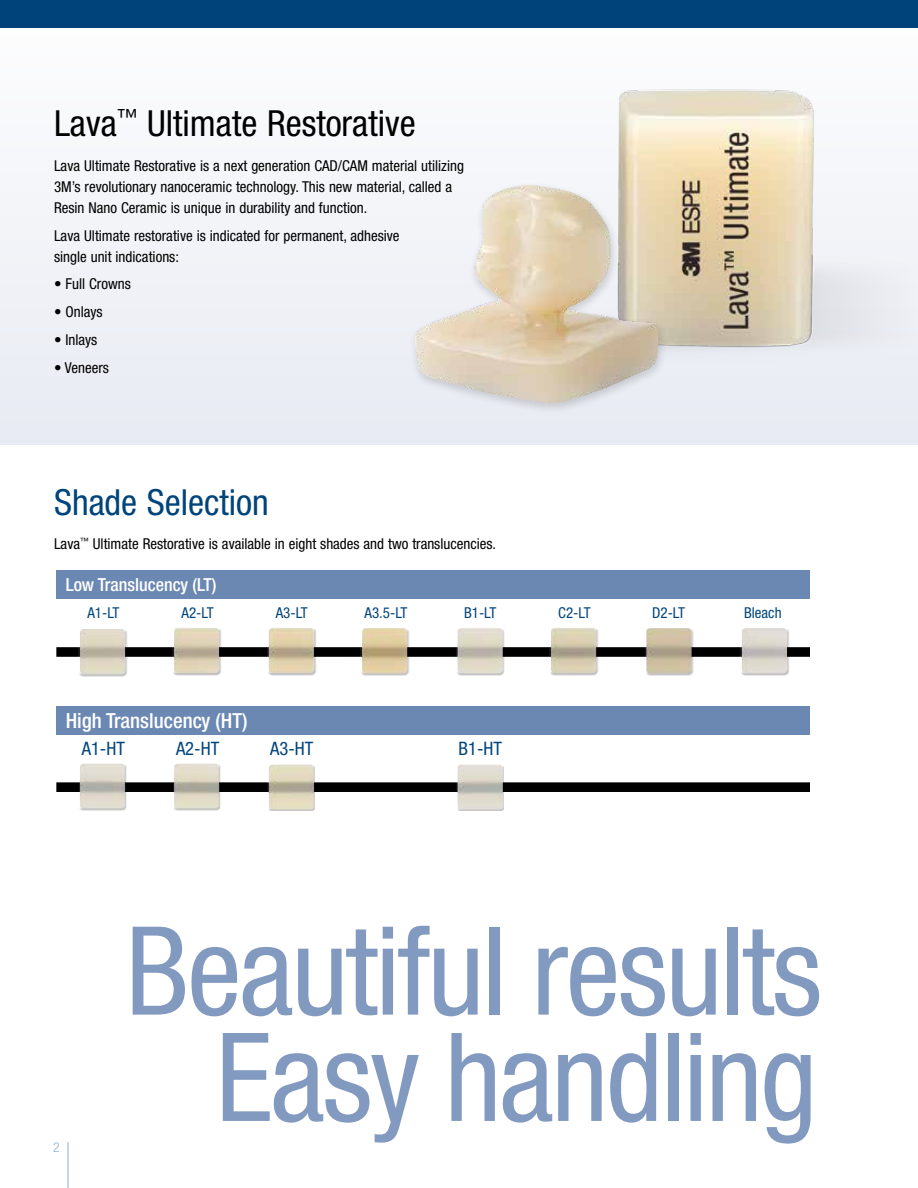
<style>
.page{position:relative;width:918px;height:1188px;background:#fff}
.page>*{position:absolute;margin:0;border:0;box-sizing:border-box;transform-origin:0 0}
.t1{font:condensed 123.15px/106.4px "Helvetica Neue";letter-spacing:-.02em;color:#839ac0;text-align:right}
.t2{font:condensed 36px "Helvetica Neue";color:#000}
.t3{font:condensed 36px "Helvetica Neue";color:#00447c}
.t4{font:500 condensed 20.85px "Helvetica Neue";color:#fff}
.t5{font:condensed 18.45px "Helvetica Neue";color:#00447c}
.t6{font:500 condensed 18px "Helvetica Neue";color:#fff}
.t7{font:condensed 15px/21px "Helvetica Neue";color:#000}
.t8{font:condensed 15px "Helvetica Neue";color:#00447c}
.t9{font:300 condensed 13.5px "Helvetica Neue";color:#8eaed4}
</style>
<div class="page">
<div style="left:0;top:0;width:918px;height:445px;background:#f4f5f9"></div>
<div style="left:0;top:0;width:918px;height:28px;background:#00447c"></div>
<hr style="left:68px;top:1142px;width:1px;height:46px;background:#8eaed4">
<img style="left:618px;top:89px;width:300px;height:321px">
<div style="left:409px;top:181px;width:259px;height:233px;background:#000;opacity:.15"></div>
<img style="left:415px;top:185px;width:243px;height:218px">
<div style="left:56px;top:782px;width:754px;height:10px;background:#000"></div>
<div style="left:79px;top:763px;width:47px;height:44px;background:#fff;opacity:.25"></div>
<div style="left:79px;top:765px;width:47px;height:45px;background:#000;opacity:.25"></div>
<div style="left:173px;top:763px;width:47px;height:44px;background:#fff;opacity:.25"></div>
<div style="left:173px;top:765px;width:47px;height:45px;background:#000;opacity:.25"></div>
<div style="left:268px;top:764px;width:47px;height:44px;background:#fff;opacity:.25"></div>
<div style="left:268px;top:765px;width:47px;height:46px;background:#000;opacity:.25"></div>
<div style="left:456px;top:764px;width:48px;height:44px;background:#f7f5f4"></div>
<div style="left:456px;top:765px;width:48px;height:46px;background:#000;opacity:.25"></div>
<div style="left:56px;top:706px;width:754px;height:28px;background:#6b88b3"></div>
<div style="left:56px;top:570px;width:754px;height:28px;background:#6b88b3"></div>
<div style="left:56px;top:647px;width:754px;height:10px;background:#000"></div>
<div style="left:172px;top:629px;width:49px;height:47px;background:#000;opacity:.25"></div>
<img style="left:174px;top:628px;width:45px;height:45px">
<div style="left:267px;top:626px;width:49px;height:46px;background:#fdfbf8"></div>
<div style="left:267px;top:629px;width:49px;height:47px;background:#000;opacity:.25"></div>
<img style="left:269px;top:628px;width:45px;height:45px">
<div style="left:360px;top:629px;width:49px;height:47px;background:#000;opacity:.25"></div>
<img style="left:362px;top:628px;width:45px;height:45px">
<div style="left:456px;top:629px;width:49px;height:47px;background:#000;opacity:.25"></div>
<img style="left:458px;top:628px;width:45px;height:45px">
<div style="left:549px;top:626px;width:49px;height:46px;background:#fdfcf8"></div>
<div style="left:549px;top:629px;width:49px;height:47px;background:#000;opacity:.25"></div>
<img style="left:551px;top:628px;width:45px;height:45px">
<div style="left:645px;top:629px;width:49px;height:47px;background:#000;opacity:.25"></div>
<img style="left:646px;top:628px;width:46px;height:45px">
<div style="left:740px;top:629px;width:49px;height:47px;background:#000;opacity:.25"></div>
<img style="left:742px;top:628px;width:45px;height:45px">
<div style="left:78px;top:630px;width:49px;height:47px;background:#000;opacity:.25"></div>
<img style="left:80px;top:629px;width:45px;height:45px">
<h2 class="t2" style="left:54px;top:103px;width:363px">Lava<sup>™</sup> Ultimate Restorative</h2>
<p class="t7" style="left:54px;top:155px;width:412px">Lava Ultimate Restorative is a next generation CAD/CAM material utilizing<br>3M’s revolutionary nanoceramic technology. This new material, called a<br>Resin Nano Ceramic is unique in durability and function.</p>
<p class="t7" style="left:54px;top:225px;width:347px">Lava Ultimate restorative is indicated for permanent, adhesive single unit indications:</p>
<p class="t7" style="left:54px;top:273px;width:78px">• Full Crowns</p>
<p class="t7" style="left:54px;top:301px;width:50px">• Onlays</p>
<p class="t7" style="left:54px;top:329px;width:45px">• Inlays</p>
<p class="t7" style="left:54px;top:357px;width:57px">• Veneers</p>
<h2 class="t3" style="left:54px;top:481px;width:216px">Shade Selection</h2>
<p class="t7" style="left:54px;top:534px;width:444px">Lava<sup>™</sup> Ultimate Restorative is available in eight shades and two translucencies.</p>
<p class="t6" style="left:66px;top:574px;width:152px">Low Translucency (LT)</p>
<p class="t8" style="left:87px;top:604px;width:34px">A1-LT</p>
<p class="t8" style="left:182px;top:604px;width:34px">A2-LT</p>
<p class="t8" style="left:276px;top:604px;width:34px">A3-LT</p>
<p class="t8" style="left:365px;top:604px;width:44px">A3.5-LT</p>
<p class="t8" style="left:464px;top:604px;width:34px">B1-LT</p>
<p class="t8" style="left:558px;top:604px;width:34px">C2-LT</p>
<p class="t8" style="left:652px;top:604px;width:35px">D2-LT</p>
<p class="t8" style="left:744px;top:604px;width:39px">Bleach</p>
<h3 class="t4" style="left:66px;top:708px;width:183px">High Translucency (HT)</h3>
<p class="t5" style="left:82px;top:738px;width:45px">A1-HT</p>
<p class="t5" style="left:176px;top:738px;width:45px">A2-HT</p>
<p class="t5" style="left:270px;top:738px;width:45px">A3-HT</p>
<p class="t5" style="left:459px;top:738px;width:45px">B1-HT</p>
<p class="t9" style="left:53px;top:1139px;width:8px">2</p>
<h1 class="t1" style="left:126px;top:917px;width:698px">Beautiful results<br>Easy handling</h1>
</div>
